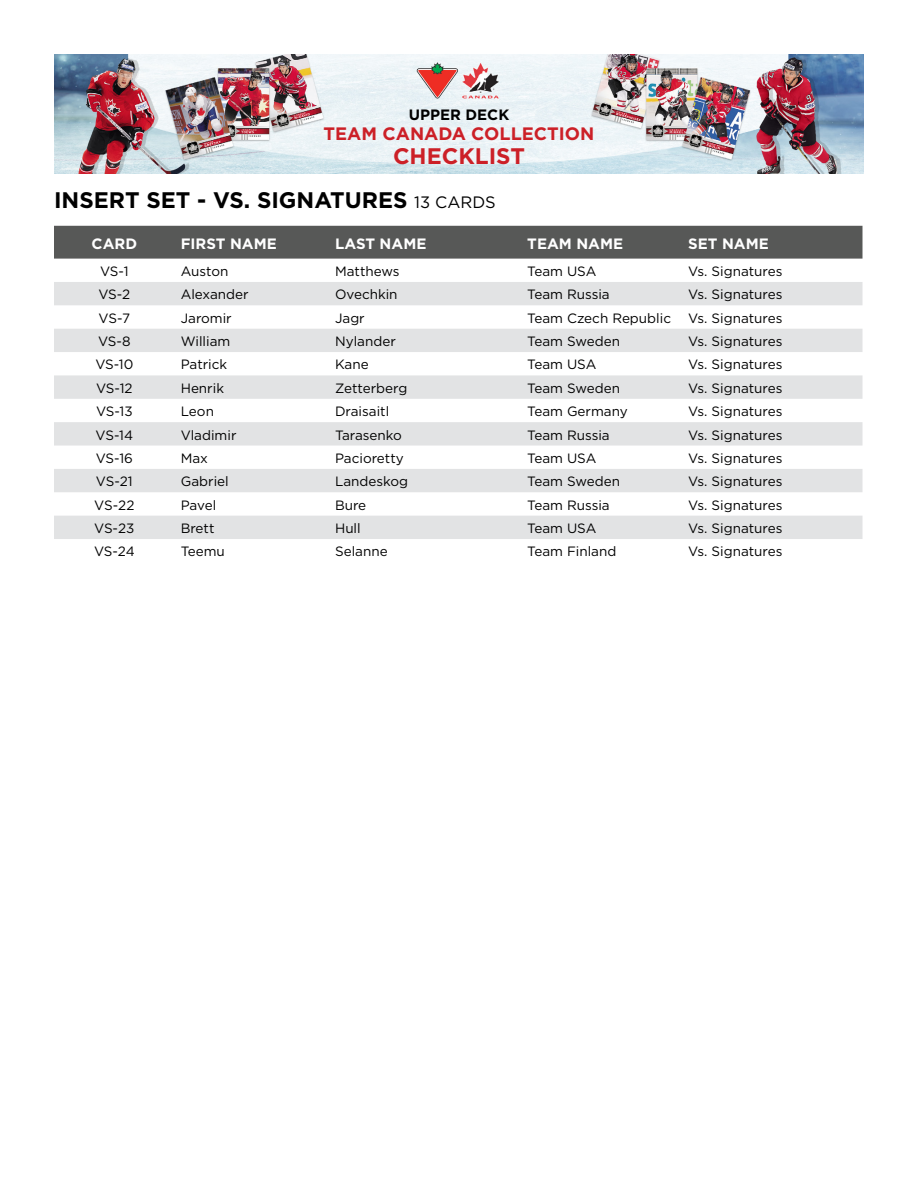
<style>
.page{position:relative;width:918px;height:1188px;background:#fff}
.page>*{position:absolute;margin:0;border:0;box-sizing:border-box;transform-origin:0 0}
.t1{font:700 22.5px "Gotham HTF";color:#000}
.t2{font:700 22.5px "Gotham HTF";color:#cc2027}
.t3{font:700 18px "Gotham HTF";color:#cc2027}
.t4{font:700 15px "Gotham HTF";color:#fff}
.t5{font:700 15px "Gotham HTF";color:#000}
.t6{font:13.5px "Gotham HTF";color:#000}
.s1{font-weight:400;font-size:16.5px}
</style>
<div class="page">
<img style="left:54px;top:54px;width:810px;height:120px">
<div style="left:54px;top:226px;width:808px;height:33px;background:#575857"></div>
<svg style="left:54px;top:282px;width:808px;height:257px;fill:#e2e3e4"></svg>
<p class="t5" style="left:409px;top:106px;width:102px">UPPER DECK</p>
<h2 class="t3" style="left:324px;top:123px;width:272px">TEAM CANADA COLLECTION</h2>
<h1 class="t2" style="left:393px;top:143px;width:133px">CHECKLIST</h1>
<h1 class="t1" style="left:54px;top:187px;width:443px">INSERT SET - VS. SIGNATURES <span class="s1">13 CARDS</span></h1>
<p class="t4" style="left:92px;top:235px;width:47px">CARD</p>
<p class="t4" style="left:181px;top:235px;width:98px">FIRST NAME</p>
<p class="t4" style="left:335px;top:235px;width:93px">LAST NAME</p>
<p class="t4" style="left:527px;top:235px;width:97px">TEAM NAME</p>
<p class="t4" style="left:688px;top:235px;width:82px">SET NAME</p>
<p class="t6" style="left:100px;top:264px;width:30px">VS-1</p>
<p class="t6" style="left:181px;top:264px;width:49px">Auston</p>
<p class="t6" style="left:335px;top:264px;width:66px">Matthews</p>
<p class="t6" style="left:527px;top:264px;width:71px">Team USA</p>
<p class="t6" style="left:688px;top:264px;width:96px">Vs. Signatures</p>
<p class="t6" style="left:98px;top:287px;width:34px">VS-2</p>
<p class="t6" style="left:181px;top:287px;width:69px">Alexander</p>
<p class="t6" style="left:335px;top:287px;width:64px">Ovechkin</p>
<p class="t6" style="left:527px;top:287px;width:84px">Team Russia</p>
<p class="t6" style="left:688px;top:287px;width:96px">Vs. Signatures</p>
<p class="t6" style="left:99px;top:310px;width:33px">VS-7</p>
<p class="t6" style="left:181px;top:310px;width:53px">Jaromir</p>
<p class="t6" style="left:335px;top:310px;width:31px">Jagr</p>
<p class="t6" style="left:527px;top:310px;width:145px">Team Czech Republic</p>
<p class="t6" style="left:688px;top:310px;width:96px">Vs. Signatures</p>
<p class="t6" style="left:98px;top:334px;width:34px">VS-8</p>
<p class="t6" style="left:181px;top:334px;width:51px">William</p>
<p class="t6" style="left:335px;top:334px;width:62px">Nylander</p>
<p class="t6" style="left:527px;top:334px;width:94px">Team Sweden</p>
<p class="t6" style="left:688px;top:334px;width:96px">Vs. Signatures</p>
<p class="t6" style="left:95px;top:357px;width:40px">VS-10</p>
<p class="t6" style="left:181px;top:357px;width:48px">Patrick</p>
<p class="t6" style="left:335px;top:357px;width:35px">Kane</p>
<p class="t6" style="left:527px;top:357px;width:71px">Team USA</p>
<p class="t6" style="left:688px;top:357px;width:96px">Vs. Signatures</p>
<p class="t6" style="left:96px;top:381px;width:38px">VS-12</p>
<p class="t6" style="left:181px;top:381px;width:45px">Henrik</p>
<p class="t6" style="left:335px;top:381px;width:74px">Zetterberg</p>
<p class="t6" style="left:527px;top:381px;width:94px">Team Sweden</p>
<p class="t6" style="left:688px;top:381px;width:96px">Vs. Signatures</p>
<p class="t6" style="left:96px;top:404px;width:38px">VS-13</p>
<p class="t6" style="left:181px;top:404px;width:35px">Leon</p>
<p class="t6" style="left:335px;top:404px;width:56px">Draisaitl</p>
<p class="t6" style="left:527px;top:404px;width:102px">Team Germany</p>
<p class="t6" style="left:688px;top:404px;width:96px">Vs. Signatures</p>
<p class="t6" style="left:96px;top:427px;width:39px">VS-14</p>
<p class="t6" style="left:181px;top:427px;width:57px">Vladimir</p>
<p class="t6" style="left:335px;top:427px;width:68px">Tarasenko</p>
<p class="t6" style="left:527px;top:427px;width:84px">Team Russia</p>
<p class="t6" style="left:688px;top:427px;width:96px">Vs. Signatures</p>
<p class="t6" style="left:96px;top:451px;width:39px">VS-16</p>
<p class="t6" style="left:181px;top:451px;width:29px">Max</p>
<p class="t6" style="left:335px;top:451px;width:70px">Pacioretty</p>
<p class="t6" style="left:527px;top:451px;width:71px">Team USA</p>
<p class="t6" style="left:688px;top:451px;width:96px">Vs. Signatures</p>
<p class="t6" style="left:96px;top:474px;width:38px">VS-21</p>
<p class="t6" style="left:181px;top:474px;width:50px">Gabriel</p>
<p class="t6" style="left:335px;top:474px;width:75px">Landeskog</p>
<p class="t6" style="left:527px;top:474px;width:94px">Team Sweden</p>
<p class="t6" style="left:688px;top:474px;width:96px">Vs. Signatures</p>
<p class="t6" style="left:94px;top:497px;width:42px">VS-22</p>
<p class="t6" style="left:181px;top:497px;width:37px">Pavel</p>
<p class="t6" style="left:335px;top:497px;width:33px">Bure</p>
<p class="t6" style="left:527px;top:497px;width:84px">Team Russia</p>
<p class="t6" style="left:688px;top:497px;width:96px">Vs. Signatures</p>
<p class="t6" style="left:94px;top:521px;width:42px">VS-23</p>
<p class="t6" style="left:181px;top:521px;width:35px">Brett</p>
<p class="t6" style="left:335px;top:521px;width:27px">Hull</p>
<p class="t6" style="left:527px;top:521px;width:71px">Team USA</p>
<p class="t6" style="left:688px;top:521px;width:96px">Vs. Signatures</p>
<p class="t6" style="left:94px;top:544px;width:42px">VS-24</p>
<p class="t6" style="left:181px;top:544px;width:46px">Teemu</p>
<p class="t6" style="left:335px;top:544px;width:54px">Selanne</p>
<p class="t6" style="left:527px;top:544px;width:91px">Team Finland</p>
<p class="t6" style="left:688px;top:544px;width:96px">Vs. Signatures</p>
</div>
